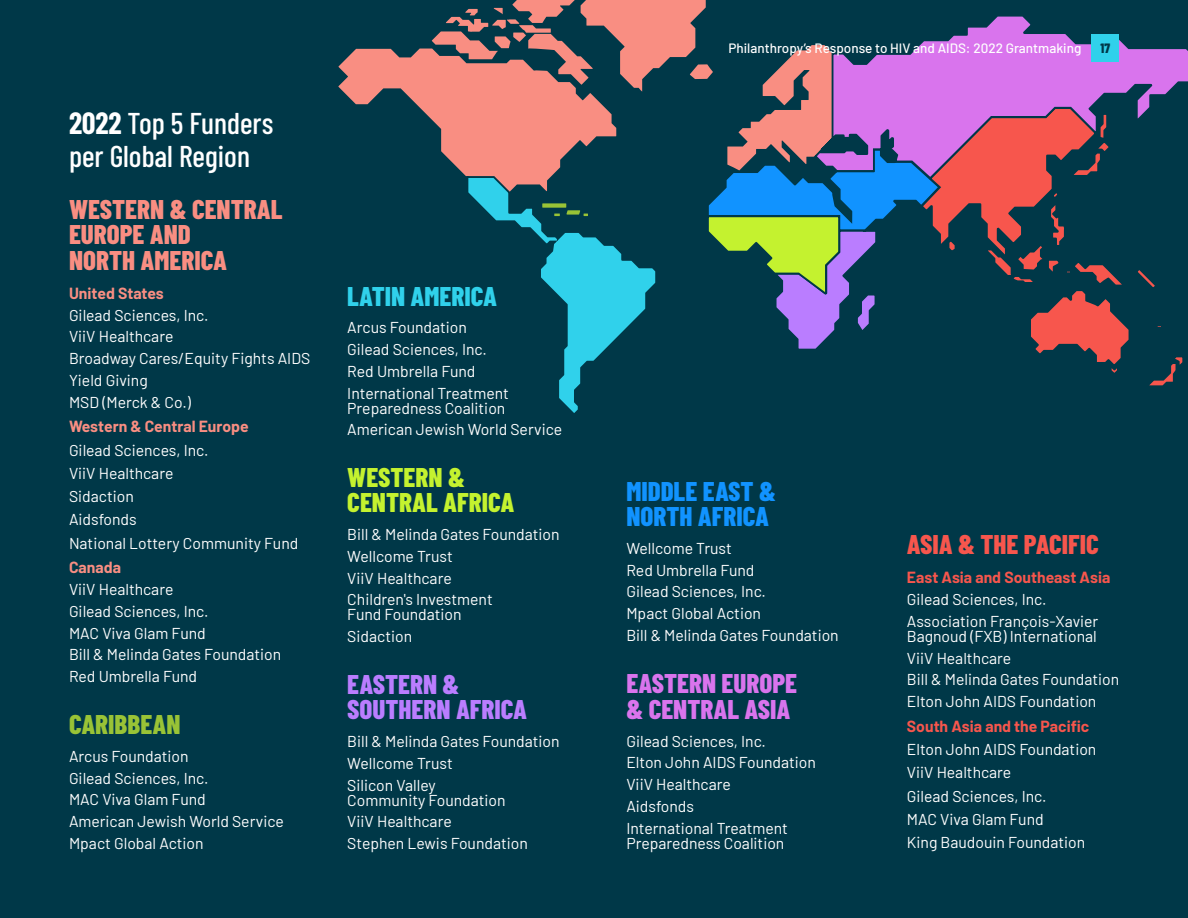
<style>
.page{position:relative;width:1188px;height:918px;background:#003848}
.page>*{position:absolute;margin:0;border:0;box-sizing:border-box;transform-origin:0 0}
.Chart_title_-_BarCond_20pt{font:500 30px/33px "Barlow Condensed";color:#fff}
.H4_-_Small_header_navy_18pt{font:800 27px/25.5px "Barlow Condensed";color:#f98e82}
.H4_-_Small_header_navy_18pt-2{font:800 27px/25.5px "Barlow Condensed";color:#d974ed}
.H4_-_Small_header_navy_18pt-3{font:800 27px/25.5px "Barlow Condensed";color:#1193ff}
.H4_-_Small_header_navy_18pt-4{font:800 27px/25.5px "Barlow Condensed";color:#ba7dff}
.H4_-_Small_header_navy_18pt-5{font:800 27px/25.5px "Barlow Condensed";color:#c4f22f}
.H4_-_Small_header_navy_18pt-6{font:800 27px "Barlow Condensed";color:#f7564d}
.H4_-_Small_header_navy_18pt-7{font:800 27px "Barlow Condensed";color:#30d1eb}
.H4_-_Small_header_navy_18pt-8{font:800 27px "Barlow Condensed";color:#99c336}
.Body_-_Barlow_10_5_navy{font:15.75px/15px "Barlow";color:#fff}
.Body_-_Barlow_10_5_navy-2{font:700 15.75px "Barlow";color:#f7564d}
.Body_-_Barlow_10_5_navy-3{font:700 15.75px "Barlow";color:#f98e82}
.t1{font:500 13.5px "Barlow";color:#fff}
.t2{font:800 13.5px "Barlow Condensed";color:#003848}
.s1{font-weight:700}
</style>
<div class="page">
<svg style="left:338px;top:0;width:581px;height:349px"></svg>
<svg style="left:919px;top:181px;width:264px;height:205px"></svg>
<svg style="left:811px;top:13px;width:377px;height:168px"></svg>
<svg style="left:463px;top:175px;width:196px;height:238px"></svg>
<div style="left:1092px;top:34px;width:27px;height:27px;background:#30d1eb"></div>
<h4 class="Chart_title_-_BarCond_20pt" style="left:69px;top:105px;width:206px"><span class="s1">2022</span> Top 5 Funders per Global Region</h4>
<h4 class="H4_-_Small_header_navy_18pt" style="left:69px;top:196px;width:215px">WESTERN &amp; CENTRAL<br>EUROPE AND<br>NORTH AMERICA</h4>
<p class="Body_-_Barlow_10_5_navy-3" style="left:69px;top:282px;width:96px">United States</p>
<p class="Body_-_Barlow_10_5_navy" style="left:69px;top:306px;width:141px">Gilead Sciences, Inc.</p>
<p class="Body_-_Barlow_10_5_navy" style="left:69px;top:328px;width:106px">ViiV Healthcare</p>
<p class="Body_-_Barlow_10_5_navy" style="left:69px;top:350px;width:243px">Broadway Cares/Equity Fights AIDS</p>
<p class="Body_-_Barlow_10_5_navy" style="left:69px;top:372px;width:80px">Yield Giving</p>
<p class="Body_-_Barlow_10_5_navy" style="left:69px;top:393px;width:123px">MSD (Merck &amp; Co.)</p>
<p class="Body_-_Barlow_10_5_navy-3" style="left:69px;top:415px;width:181px">Western &amp; Central Europe</p>
<p class="Body_-_Barlow_10_5_navy" style="left:69px;top:441px;width:141px">Gilead Sciences, Inc.</p>
<p class="Body_-_Barlow_10_5_navy" style="left:69px;top:465px;width:106px">ViiV Healthcare</p>
<p class="Body_-_Barlow_10_5_navy" style="left:69px;top:488px;width:66px">Sidaction</p>
<p class="Body_-_Barlow_10_5_navy" style="left:69px;top:511px;width:69px">Aidsfonds</p>
<p class="Body_-_Barlow_10_5_navy" style="left:69px;top:534px;width:231px">National Lottery Community Fund</p>
<p class="Body_-_Barlow_10_5_navy-3" style="left:69px;top:556px;width:54px">Canada</p>
<p class="Body_-_Barlow_10_5_navy" style="left:69px;top:581px;width:106px">ViiV Healthcare</p>
<p class="Body_-_Barlow_10_5_navy" style="left:69px;top:603px;width:141px">Gilead Sciences, Inc.</p>
<p class="Body_-_Barlow_10_5_navy" style="left:69px;top:624px;width:138px">MAC Viva Glam Fund</p>
<p class="Body_-_Barlow_10_5_navy" style="left:69px;top:646px;width:214px">Bill &amp; Melinda Gates Foundation</p>
<p class="Body_-_Barlow_10_5_navy" style="left:69px;top:668px;width:130px">Red Umbrella Fund</p>
<h4 class="H4_-_Small_header_navy_18pt-8" style="left:69px;top:708px;width:113px">CARIBBEAN</h4>
<p class="Body_-_Barlow_10_5_navy" style="left:69px;top:748px;width:121px">Arcus Foundation</p>
<p class="Body_-_Barlow_10_5_navy" style="left:69px;top:769px;width:141px">Gilead Sciences, Inc.</p>
<p class="Body_-_Barlow_10_5_navy" style="left:69px;top:791px;width:138px">MAC Viva Glam Fund</p>
<p class="Body_-_Barlow_10_5_navy" style="left:69px;top:813px;width:216px">American Jewish World Service</p>
<p class="Body_-_Barlow_10_5_navy" style="left:69px;top:835px;width:136px">Mpact Global Action</p>
<h4 class="H4_-_Small_header_navy_18pt-7" style="left:347px;top:279px;width:151px">LATIN AMERICA</h4>
<p class="Body_-_Barlow_10_5_navy" style="left:347px;top:319px;width:121px">Arcus Foundation</p>
<p class="Body_-_Barlow_10_5_navy" style="left:347px;top:341px;width:141px">Gilead Sciences, Inc.</p>
<p class="Body_-_Barlow_10_5_navy" style="left:347px;top:362px;width:130px">Red Umbrella Fund</p>
<p class="Body_-_Barlow_10_5_navy" style="left:347px;top:384px;width:163px">International Treatment<br>Preparedness Coalition</p>
<p class="Body_-_Barlow_10_5_navy" style="left:347px;top:421px;width:216px">American Jewish World Service</p>
<h4 class="H4_-_Small_header_navy_18pt-5" style="left:347px;top:464px;width:169px">WESTERN &amp;<br>CENTRAL AFRICA</h4>
<p class="Body_-_Barlow_10_5_navy" style="left:347px;top:526px;width:214px">Bill &amp; Melinda Gates Foundation</p>
<p class="Body_-_Barlow_10_5_navy" style="left:347px;top:548px;width:107px">Wellcome Trust</p>
<p class="Body_-_Barlow_10_5_navy" style="left:347px;top:569px;width:106px">ViiV Healthcare</p>
<p class="Body_-_Barlow_10_5_navy" style="left:347px;top:591px;width:147px">Children's Investment<br>Fund Foundation</p>
<p class="Body_-_Barlow_10_5_navy" style="left:347px;top:628px;width:66px">Sidaction</p>
<h4 class="H4_-_Small_header_navy_18pt-4" style="left:347px;top:671px;width:181px">EASTERN &amp;<br>SOUTHERN AFRICA</h4>
<p class="Body_-_Barlow_10_5_navy" style="left:347px;top:733px;width:214px">Bill &amp; Melinda Gates Foundation</p>
<p class="Body_-_Barlow_10_5_navy" style="left:347px;top:755px;width:107px">Wellcome Trust</p>
<p class="Body_-_Barlow_10_5_navy" style="left:347px;top:776px;width:160px">Silicon Valley<br>Community Foundation</p>
<p class="Body_-_Barlow_10_5_navy" style="left:347px;top:813px;width:106px">ViiV Healthcare</p>
<p class="Body_-_Barlow_10_5_navy" style="left:347px;top:835px;width:182px">Stephen Lewis Foundation</p>
<p class="t1" style="left:729px;top:38px;width:354px">Philanthropy’s Response to HIV and AIDS: 2022 Grantmaking</p>
<p class="t2" style="left:1101px;top:40px;width:11px">17</p>
<h4 class="H4_-_Small_header_navy_18pt-3" style="left:626px;top:478px;width:151px">MIDDLE EAST &amp;<br>NORTH AFRICA</h4>
<p class="Body_-_Barlow_10_5_navy" style="left:626px;top:540px;width:107px">Wellcome Trust</p>
<p class="Body_-_Barlow_10_5_navy" style="left:626px;top:561px;width:130px">Red Umbrella Fund</p>
<p class="Body_-_Barlow_10_5_navy" style="left:626px;top:583px;width:141px">Gilead Sciences, Inc.</p>
<p class="Body_-_Barlow_10_5_navy" style="left:626px;top:605px;width:136px">Mpact Global Action</p>
<p class="Body_-_Barlow_10_5_navy" style="left:626px;top:627px;width:214px">Bill &amp; Melinda Gates Foundation</p>
<h4 class="H4_-_Small_header_navy_18pt-2" style="left:626px;top:670px;width:172px">EASTERN EUROPE &amp; CENTRAL ASIA</h4>
<p class="Body_-_Barlow_10_5_navy" style="left:626px;top:732px;width:141px">Gilead Sciences, Inc.</p>
<p class="Body_-_Barlow_10_5_navy" style="left:626px;top:754px;width:191px">Elton John AIDS Foundation</p>
<p class="Body_-_Barlow_10_5_navy" style="left:626px;top:776px;width:106px">ViiV Healthcare</p>
<p class="Body_-_Barlow_10_5_navy" style="left:626px;top:797px;width:69px">Aidsfonds</p>
<p class="Body_-_Barlow_10_5_navy" style="left:626px;top:819px;width:163px">International Treatment<br>Preparedness Coalition</p>
<h4 class="H4_-_Small_header_navy_18pt-6" style="left:907px;top:528px;width:193px">ASIA &amp; THE PACIFIC</h4>
<p class="Body_-_Barlow_10_5_navy-2" style="left:907px;top:566px;width:205px">East Asia and Southeast Asia</p>
<p class="Body_-_Barlow_10_5_navy" style="left:907px;top:591px;width:141px">Gilead Sciences, Inc.</p>
<p class="Body_-_Barlow_10_5_navy" style="left:907px;top:612px;width:193px">Association François-Xavier<br>Bagnoud (FXB) International</p>
<p class="Body_-_Barlow_10_5_navy" style="left:907px;top:649px;width:106px">ViiV Healthcare</p>
<p class="Body_-_Barlow_10_5_navy" style="left:907px;top:671px;width:214px">Bill &amp; Melinda Gates Foundation</p>
<p class="Body_-_Barlow_10_5_navy" style="left:907px;top:693px;width:191px">Elton John AIDS Foundation</p>
<p class="Body_-_Barlow_10_5_navy-2" style="left:907px;top:714px;width:184px">South Asia and the Pacific</p>
<p class="Body_-_Barlow_10_5_navy" style="left:907px;top:741px;width:191px">Elton John AIDS Foundation</p>
<p class="Body_-_Barlow_10_5_navy" style="left:907px;top:764px;width:106px">ViiV Healthcare</p>
<p class="Body_-_Barlow_10_5_navy" style="left:907px;top:787px;width:141px">Gilead Sciences, Inc.</p>
<p class="Body_-_Barlow_10_5_navy" style="left:907px;top:810px;width:138px">MAC Viva Glam Fund</p>
<p class="Body_-_Barlow_10_5_navy" style="left:907px;top:834px;width:180px">King Baudouin Foundation</p>
</div>
